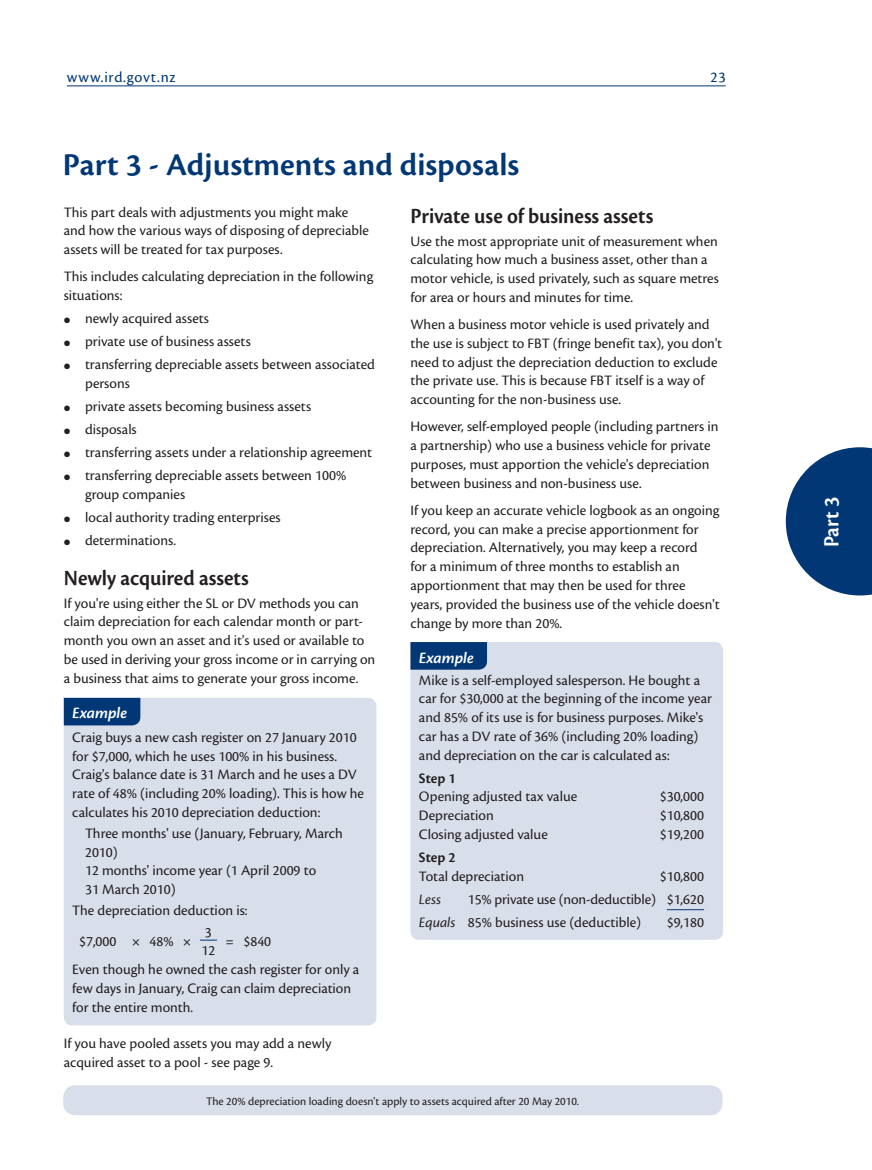
<style>
.page{position:relative;width:872px;height:1170px;background:#fff}
.page>*{position:absolute;margin:0;border:0;box-sizing:border-box;transform-origin:0 0}
.t1{font:600 33px "Cronos Pro";color:#013775}
.t2{font:600 22.5px "Cronos Pro";letter-spacing:-.005em;color:#231f20;scale:.95 1}
.t3{font:600 22.5px "Cronos Pro";color:#fff;scale:.95 1}
.t4{font:italic 600 16.5px "Cronos Pro";color:#fff}
.t5{font:15.75px "Cronos Pro";letter-spacing:.05em;color:#013775}
.t6{font:15px/18.8px "Cronos Pro";color:#231f20}
.t7{font:600 15px "Cronos Pro";letter-spacing:-.005em;color:#231f20}
.t8{font:italic 15px "Cronos Pro";color:#231f20}
.t9{font:12px "Cronos Pro";color:#231f20}
.s1{font-style:italic}
</style>
<div class="page">
<hr style="left:67px;top:86px;width:658px;height:1px;background:#013775">
<svg style="left:785px;top:447px;width:87px;height:148px"></svg>
<div style="left:64px;top:697px;width:312px;height:328px;background:#d9deeb"></div>
<svg style="left:200px;top:939px;width:17px;height:1px"></svg>
<div style="left:64px;top:697px;width:76px;height:28px;background:#013775"></div>
<div style="left:410px;top:642px;width:313px;height:297px;background:#d9deeb"></div>
<hr style="left:666px;top:909px;width:38px;height:1px;background:#013775">
<div style="left:410px;top:642px;width:77px;height:27px;background:#013775"></div>
<div style="left:63px;top:1085px;width:659px;height:30px;background:#d9deeb;border-radius:12px"></div>
<p class="t5" style="left:67px;top:68px;width:110px">www.ird.govt.nz</p>
<p class="t5" style="left:710px;top:68px;width:17px">23</p>
<h1 class="t1" style="left:63px;top:145px;width:458px">Part 3 - Adjustments and disposals</h1>
<p class="t6" style="left:64px;top:203px;width:307px">This part deals with adjustments you might make and how the various ways of disposing of depreciable assets will be treated for tax purposes.</p>
<p class="t6" style="left:64px;top:267px;width:311px">This includes calculating depreciation in the following situations:</p>
<p class="t6" style="left:85px;top:307px;width:291px;line-height:23px">newly acquired assets<br>private use of business assets<br>transferring depreciable assets between associated</p>
<p class="t6" style="left:85px;top:372px;width:289px;line-height:23px">persons<br>private assets becoming business assets<br>disposals<br>transferring assets under a relationship agreement transferring depreciable assets between 100%</p>
<p class="t6" style="left:85px;top:482px;width:197px;line-height:23px">group companies<br>local authority trading enterprises determinations.</p>
<h2 class="t2" style="left:64px;top:564px;width:196px">Newly acquired assets</h2>
<p class="t6" style="left:64px;top:593px;width:313px">If you're using either the SL or DV methods you can claim depreciation for each calendar month or part&shy;month you own an asset and it's used or available to be used in deriving your gross income or in carrying on a business that aims to generate your gross income.</p>
<p class="t4" style="left:72px;top:703px;width:56px">Example</p>
<p class="t6" style="left:72px;top:727px;width:293px">Craig buys a new cash register on 27 January 2010 for $7,000, which he uses 100% in his business.<br>Craig's balance date is 31 March and he uses a DV rate of 48% (including 20% loading). This is how he calculates his 2010 depreciation deduction:</p>
<p class="t6" style="left:85px;top:823px;width:259px">Three months' use (January, February, March<br>2010)<br>12 months' income year (1 April 2009 to<br>31 March 2010)</p>
<p class="t6" style="left:79px;top:894px;width:170px;line-height:31px;text-indent:-7px">The depreciation deduction is: $7,000 × 48% ×</p>
<p class="t6" style="left:205px;top:923px;width:8px">3</p>
<p class="t6" style="left:225px;top:931px;width:47px">= $840</p>
<p class="t6" style="left:72px;top:940px;width:288px;text-indent:129px">12<br>Even though he owned the cash register for only a few days in January, Craig can claim depreciation for the entire month.</p>
<p class="t6" style="left:64px;top:1033px;width:269px">If you have pooled assets you may add a newly acquired asset to a pool - see page 9.</p>
<h2 class="t2" style="left:410px;top:202px;width:257px">Private use of business assets</h2>
<p class="t6" style="left:410px;top:231px;width:310px">Use the most appropriate unit of measurement when calculating how much a business asset, other than a motor vehicle, is used privately, such as square metres for area or hours and minutes for time.</p>
<p class="t6" style="left:410px;top:315px;width:313px">When a business motor vehicle is used privately and the use is subject to FBT (fringe benefit tax), you don't need to adjust the depreciation deduction to exclude the private use. This is because FBT itself is a way of accounting for the non-business use.</p>
<p class="t6" style="left:410px;top:417px;width:309px">However, self-employed people (including partners in a partnership) who use a business vehicle for private purposes, must apportion the vehicle's depreciation between business and non-business use.</p>
<p class="t6" style="left:410px;top:501px;width:311px">If you keep an accurate vehicle logbook as an ongoing record, you can make a precise apportionment for depreciation. Alternatively, you may keep a record<br>for a minimum of three months to establish an apportionment that may then be used for three years, provided the business use of the vehicle doesn't change by more than 20%.</p>
<p class="t4" style="left:419px;top:648px;width:56px">Example</p>
<p class="t6" style="left:419px;top:670px;width:294px">Mike is a self-employed salesperson. He bought a car for $30,000 at the beginning of the income year and 85% of its use is for business purposes. Mike's car has a DV rate of 36% (including 20% loading) and depreciation on the car is calculated as:</p>
<p class="t7" style="left:419px;top:769px;width:38px">Step 1</p>
<p class="t6" style="left:419px;top:787px;width:160px">Opening adjusted tax value</p>
<p class="t6" style="left:660px;top:787px;width:46px">$30,000</p>
<p class="t6" style="left:419px;top:806px;width:76px">Depreciation</p>
<p class="t6" style="left:660px;top:806px;width:46px">$10,800</p>
<p class="t6" style="left:419px;top:824px;width:130px">Closing adjusted value</p>
<p class="t6" style="left:660px;top:824px;width:46px">$19,200</p>
<p class="t7" style="left:419px;top:848px;width:38px">Step 2</p>
<p class="t6" style="left:419px;top:866px;width:107px">Total depreciation</p>
<p class="t6" style="left:660px;top:866px;width:46px">$10,800</p>
<p class="t8" style="left:419px;top:890px;width:24px">Less</p>
<p class="t6" style="left:419px;top:887px;width:286px;line-height:23px;text-indent:49px">15% private use (non-deductible) $1,620<br><span class="s1">Equals</span> 85% business use (deductible)</p>
<p class="t6" style="left:666px;top:912px;width:39px">$9,180</p>
<p class="t9" style="left:206px;top:1094px;width:374px">The 20% depreciation loading doesn't apply to assets acquired after 20 May 2010.</p>
<h2 class="t3" style="left:818px;top:547px;width:55px;rotate:-90deg">Part 3</h2>
</div>
